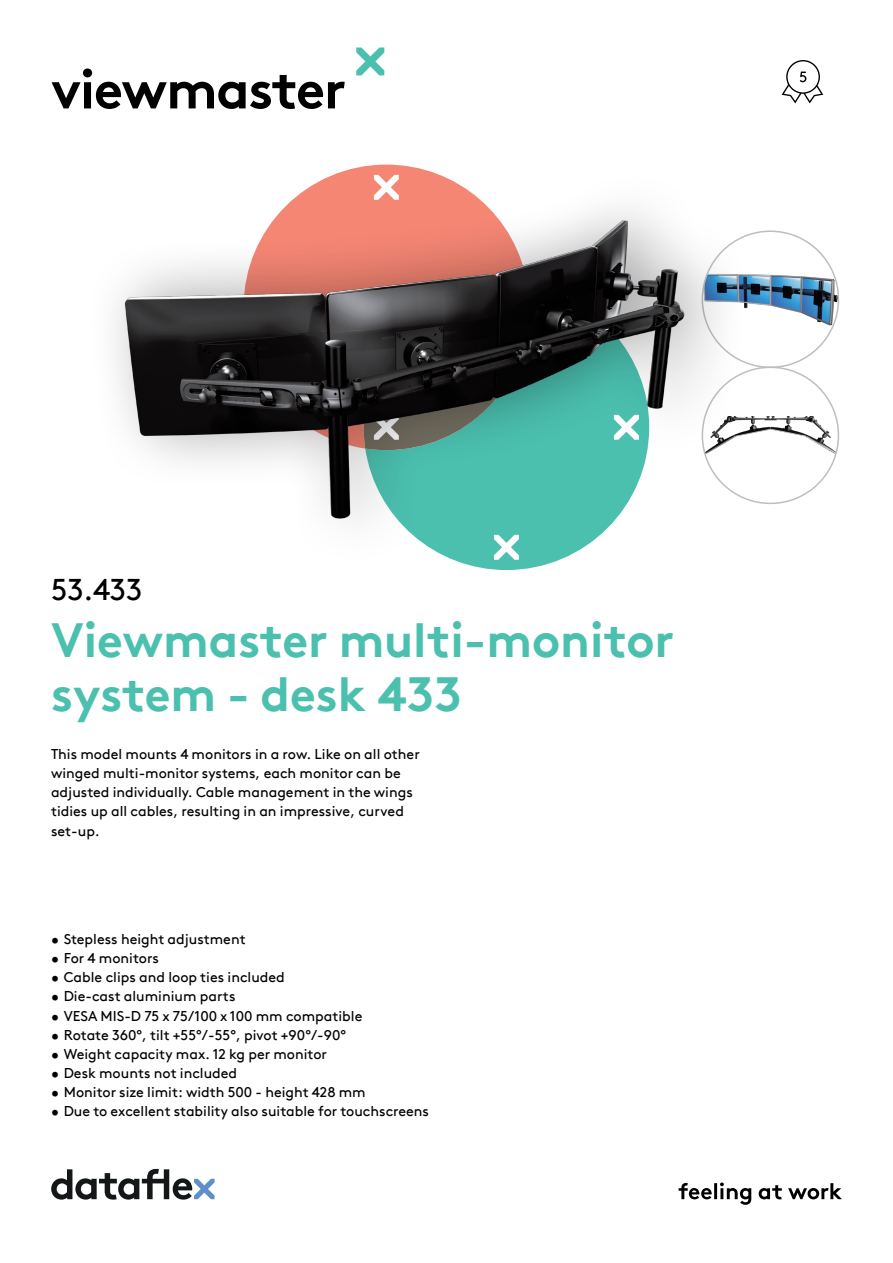
<style>
.page{position:relative;width:893px;height:1263px;background:#fff}
.page>*{position:absolute;margin:0;border:0;box-sizing:border-box;transform-origin:0 0}
.hoofdstuk{font:700 54px "Brown Pro TT";letter-spacing:-.02em;color:#000}
.productnaam{font:700 48px/54px "Brown Pro TT";color:#4bc0af}
.productnummer{font:30px "Brown Pro TT";color:#000}
.bullet_next{font:14.25px "Brown Pro TT";color:#000}
.omschrijving{font:14.25px/19.2px "Brown Pro TT";color:#000}
.bullet_first{font:14.25px "Brown Pro TT";color:#000}
</style>
<div class="page">
<svg style="left:51px;top:1169px;width:164px;height:30px"></svg>
<svg style="left:679px;top:1182px;width:163px;height:23px"></svg>
<svg style="left:356px;top:47px;width:28px;height:28px"></svg>
<img style="left:750px;top:272px;width:88px;height:54px">
<img style="left:750px;top:416px;width:88px;height:39px">
<div style="left:86px;top:167px;width:664px;height:402px;background:#000;opacity:.35"></div>
<img style="left:120px;top:215px;width:570px;height:309px">
<svg style="left:782px;top:60px;width:41px;height:43px"></svg>
<p class="hoofdstuk" style="left:51px;top:46px;width:297px">viewmaster</p>
<p class="productnummer" style="left:51px;top:566px;width:93px">53.433</p>
<p class="productnaam" style="left:51px;top:608px;width:625px">Viewmaster multi-monitor system - desk 433</p>
<p class="omschrijving" style="left:51px;top:743px;width:370px">This model mounts 4 monitors in a row. Like on all other winged multi-monitor systems, each monitor can be adjusted individually. Cable management in the wings tidies up all cables, resulting in an impressive, curved set-up.</p>
<p class="bullet_first" style="left:51px;top:928px;width:196px">• Stepless height adjustment</p>
<p class="bullet_next" style="left:51px;top:947px;width:109px">• For 4 monitors</p>
<p class="bullet_next" style="left:51px;top:966px;width:235px">• Cable clips and loop ties included</p>
<p class="bullet_next" style="left:51px;top:986px;width:186px">• Die-cast aluminium parts</p>
<p class="bullet_next" style="left:51px;top:1005px;width:313px">• VESA MIS-D 75 x 75/100 x 100 mm compatible</p>
<p class="bullet_next" style="left:51px;top:1024px;width:297px">• Rotate 360°, tilt +55°/-55°, pivot +90°/-90°</p>
<p class="bullet_next" style="left:51px;top:1043px;width:278px">• Weight capacity max. 12 kg per monitor</p>
<p class="bullet_next" style="left:51px;top:1062px;width:188px">• Desk mounts not included</p>
<p class="bullet_next" style="left:51px;top:1081px;width:316px">• Monitor size limit: width 500 - height 428 mm</p>
<p class="bullet_next" style="left:51px;top:1100px;width:380px">• Due to excellent stability also suitable for touchscreens</p>
</div>
